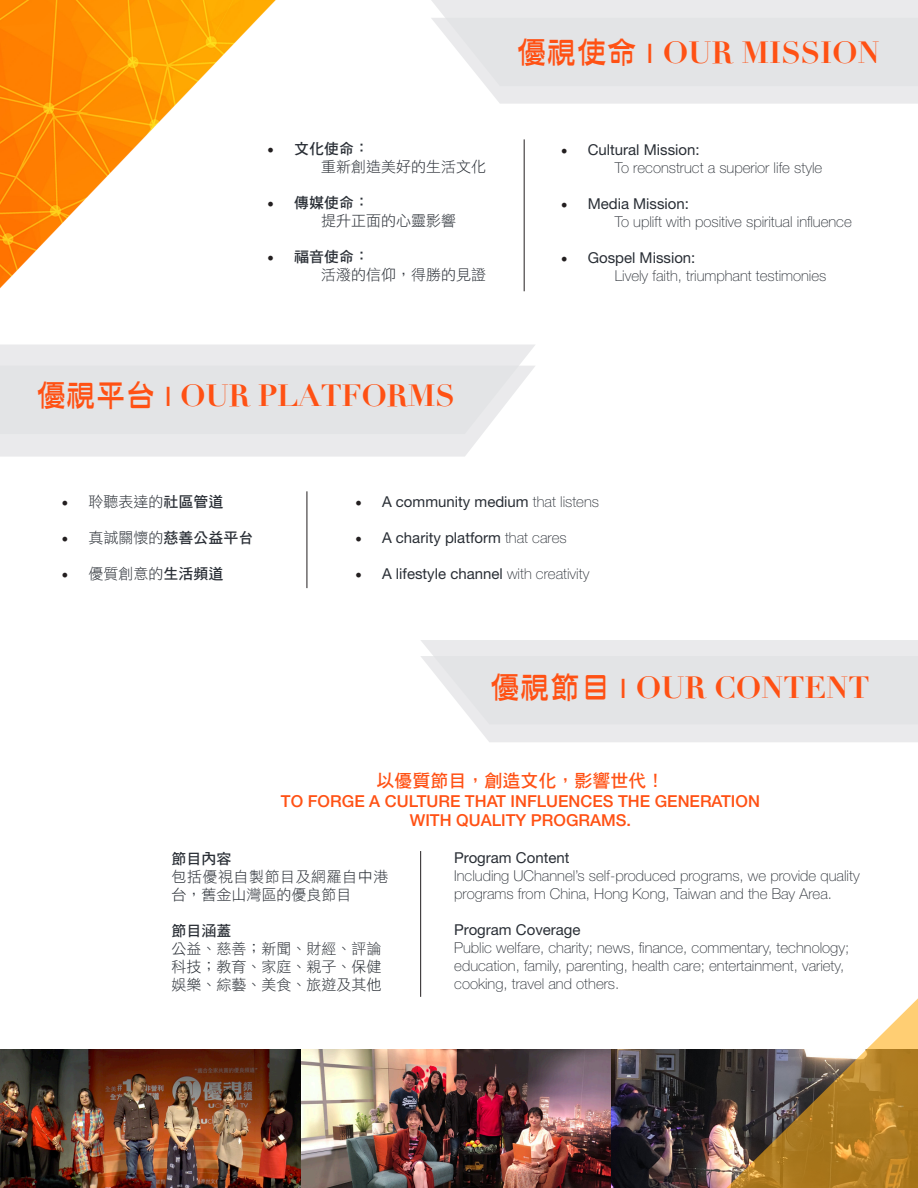
<style>
.page{position:relative;width:918px;height:1188px;background:#fff}
.page>*{position:absolute;margin:0;border:0;box-sizing:border-box;transform-origin:0 0}
.Media_Kit_Page_Heading{font:700 30px "Didot";color:#ff5114}
.t1{font:18px "DF Hei Std W7";color:#ff5114}
.t2{font:500 16.5px "Helvetica Neue LT Std";color:#ff5114}
.t3{font:100 15px/18px "Helvetica Neue LT Std";color:#292e35}
.t4{font:15px "Helvetica Neue LT Std";color:#292e35}
.t5{font:15px "DF Hei Std W3";color:#292e35}
.t6{font:15px "DF Hei Std W7";color:#292e35}
.t7{font:15px/18px "DF Hei Std W3";letter-spacing:.035em;color:#292e35}
.s1{font-family:"Minion Pro";font-size:18px;color:#231f20}
.s2{font-family:"DF Ya Yi Std W6";font-weight:400}
.s3{font-family:"DF Hei Std W7"}
.s4{font-family:"DF Hei Std W3"}
.s5{font-weight:100}
</style>
<div class="page">
<img style="left:0;top:0;width:443px;height:345px">
<hr style="left:420px;top:851px;width:1px;height:146px;background:#231f20">
<hr style="left:524px;top:139px;width:1px;height:152px;background:#231f20">
<img style="left:300px;top:1050px;width:312px;height:138px">
<img style="left:0;top:1050px;width:300px;height:138px">
<img style="left:612px;top:1050px;width:114px;height:138px">
<svg style="left:726px;top:998px;width:192px;height:190px"></svg>
<svg style="left:431px;top:0;width:487px;height:104px;background:#e7e7e9"></svg>
<div style="left:421px;top:640px;width:497px;height:102px;background:#e3e4e6"></div>
<div style="left:0;top:345px;width:535px;height:21px;background:#eaeaec"></div>
<svg style="left:0;top:366px;width:535px;height:91px;background:#e6e7e9"></svg>
<hr style="left:307px;top:491px;width:1px;height:97px;background:#231f20">
<p class="t6" style="left:267px;top:141px;width:103px"><span class="s1">•</span> 文化使命：</p>
<p class="t5" style="left:321px;top:159px;width:166px">重新創造美好的生活文化</p>
<p class="t6" style="left:267px;top:195px;width:103px"><span class="s1">•</span> 傳媒使命：</p>
<p class="t5" style="left:321px;top:213px;width:136px">提升正面的心靈影響</p>
<p class="t6" style="left:267px;top:249px;width:103px"><span class="s1">•</span> 福音使命：</p>
<p class="t5" style="left:321px;top:267px;width:166px">活潑的信仰，得勝的見證</p>
<p class="Media_Kit_Page_Heading" style="left:517px;top:34px;width:364px"><span class="s2">優視使命 |</span> OUR MISSION</p>
<p class="t4" style="left:561px;top:141px;width:140px"><span class="s1">•</span> Cultural Mission:</p>
<p class="t3" style="left:615px;top:158px;width:209px">To reconstruct a superior life style</p>
<p class="t4" style="left:561px;top:195px;width:130px"><span class="s1">•</span> Media Mission:</p>
<p class="t3" style="left:615px;top:212px;width:239px">To uplift with positive spiritual influence</p>
<p class="t4" style="left:561px;top:249px;width:136px"><span class="s1">•</span> Gospel Mission:</p>
<p class="t3" style="left:615px;top:266px;width:213px">Lively faith, triumphant testimonies</p>
<p class="Media_Kit_Page_Heading" style="left:37px;top:376px;width:420px"><span class="s2">優視平台 |</span> OUR PLATFORMS</p>
<p class="t5" style="left:61px;top:494px;width:164px"><span class="s1">•</span> 聆聽表達的<span class="s3">社區管道</span></p>
<p class="t6" style="left:61px;top:530px;width:194px"><span class="s1">•</span> <span class="s4">真誠關懷的</span>慈善公益平台</p>
<p class="t5" style="left:61px;top:566px;width:164px"><span class="s1">•</span> 優質創意的<span class="s3">生活頻道</span></p>
<p class="t4" style="left:355px;top:492px;width:246px"><span class="s1">•</span> A community medium <span class="s5">that listens</span></p>
<p class="t4" style="left:355px;top:528px;width:213px"><span class="s1">•</span> A charity platform <span class="s5">that cares</span></p>
<p class="t4" style="left:355px;top:564px;width:236px"><span class="s1">•</span> A lifestyle channel <span class="s5">with creativity</span></p>
<p class="Media_Kit_Page_Heading" style="left:490px;top:668px;width:381px"><span class="s2">優視節目 |</span> OUR CONTENT</p>
<p class="t1" style="left:376px;top:771px;width:289px">以優質節目，創造文化，影響世代！</p>
<p class="t2" style="left:281px;top:791px;width:480px">TO FORGE A CULTURE THAT INFLUENCES THE GENERATION</p>
<p class="t2" style="left:410px;top:811px;width:223px">WITH QUALITY PROGRAMS.</p>
<p class="t6" style="left:172px;top:850px;width:61px">節目內容</p>
<p class="t7" style="left:172px;top:867px;width:218px">包括優視自製節目及網羅自中港台，舊金山灣區的優良節目</p>
<p class="t6" style="left:172px;top:922px;width:61px">節目涵蓋</p>
<p class="t5" style="left:172px;top:940px;width:211px">公益、慈善；新聞、財經、評論</p>
<p class="t5" style="left:172px;top:958px;width:211px">科技；教育、家庭、親子、保健</p>
<p class="t5" style="left:172px;top:976px;width:211px">娛樂、綜藝、美食、旅遊及其他</p>
<p class="t4" style="left:454px;top:849px;width:117px">Program Content</p>
<p class="t3" style="left:454px;top:867px;width:407px">Including UChannel’s self-produced programs, we provide quality programs from China, Hong Kong, Taiwan and the Bay Area.</p>
<p class="t4" style="left:454px;top:921px;width:128px">Program Coverage</p>
<p class="t3" style="left:454px;top:939px;width:396px">Public welfare, charity; news, finance, commentary, technology; education, family, parenting, health care; entertainment, variety, cooking, travel and others.</p>
</div>
